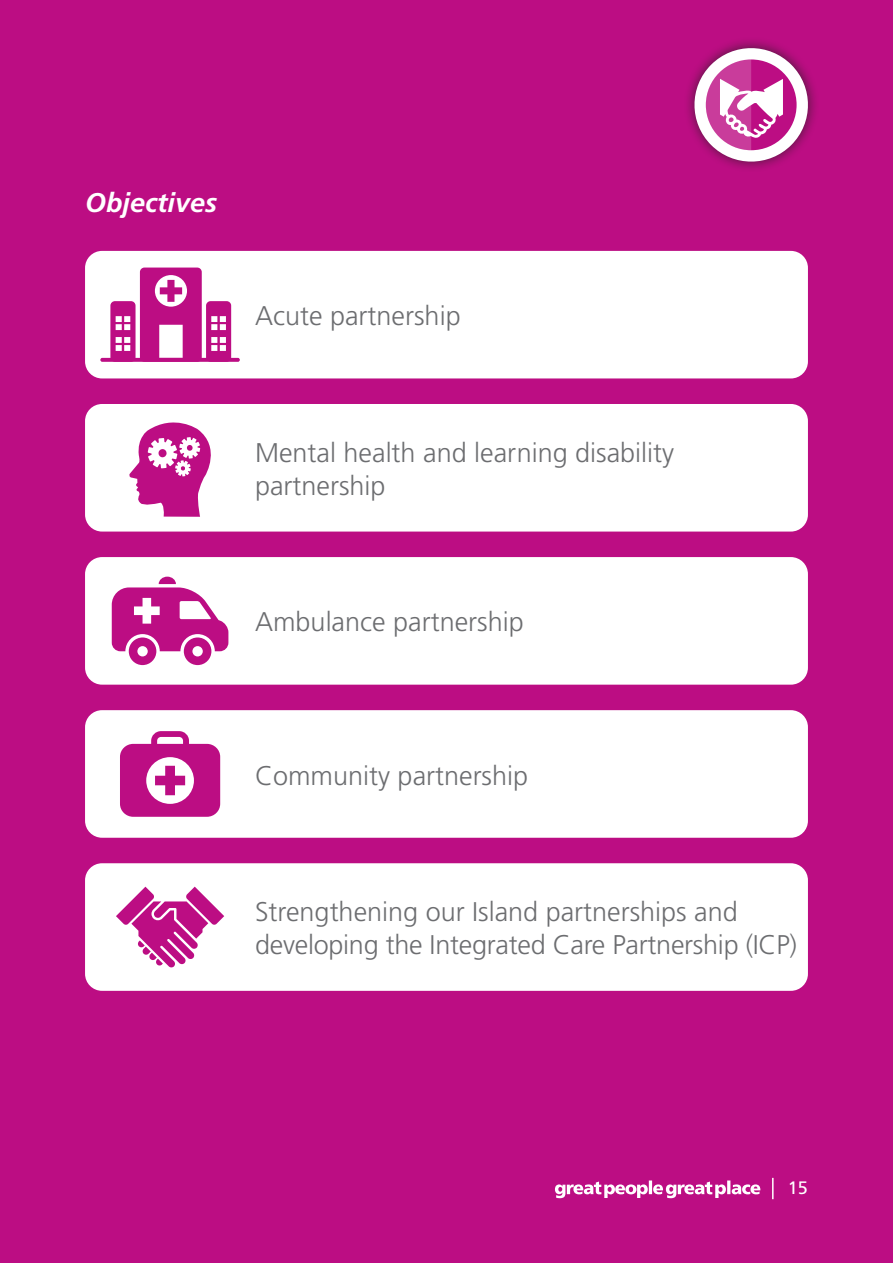
<style>
.page{position:relative;width:893px;height:1263px;background:#bc0d83}
.page>*{position:absolute;margin:0;border:0;box-sizing:border-box;transform-origin:0 0}
.t1{font:300 27px/33px "Frutiger";color:#6c6d70}
.t2{font:italic 700 27px "Frutiger";color:#fff}
.t3{font:18px "Frutiger";color:#fff}
</style>
<div class="page">
<div style="left:85px;top:251px;width:723px;height:127px;background:#fff;border-radius:17px"></div>
<div style="left:85px;top:404px;width:723px;height:127px;background:#fff;border-radius:17px"></div>
<div style="left:85px;top:557px;width:723px;height:128px;background:#fff;border-radius:17px"></div>
<div style="left:85px;top:710px;width:723px;height:128px;background:#fff;border-radius:17px"></div>
<div style="left:85px;top:863px;width:723px;height:128px;background:#fff;border-radius:17px"></div>
<svg style="left:555px;top:1180px;width:205px;height:18px"></svg>
<hr style="left:772px;top:1178px;width:2px;height:21px;background:#fff">
<svg style="left:129px;top:422px;width:82px;height:95px"></svg>
<svg style="left:112px;top:577px;width:116px;height:88px"></svg>
<svg style="left:120px;top:731px;width:100px;height:86px"></svg>
<svg style="left:100px;top:358px;width:140px;height:4px"></svg>
<svg style="left:110px;top:268px;width:121px;height:94px"></svg>
<svg style="left:116px;top:887px;width:108px;height:81px"></svg>
<svg style="left:689px;top:43px;width:124px;height:124px"></svg>
<p class="t2" style="left:85px;top:187px;width:134px">Objectives</p>
<p class="t1" style="left:255px;top:299px;width:207px">Acute partnership</p>
<p class="t1" style="left:255px;top:436px;width:421px">Mental health and learning disability partnership</p>
<p class="t1" style="left:255px;top:605px;width:270px">Ambulance partnership</p>
<p class="t1" style="left:255px;top:759px;width:275px">Community partnership</p>
<p class="t1" style="left:255px;top:895px;width:543px">Strengthening our Island partnerships and developing the Integrated Care Partnership (ICP)</p>
<p class="t3" style="left:788px;top:1177px;width:22px">15</p>
</div>
